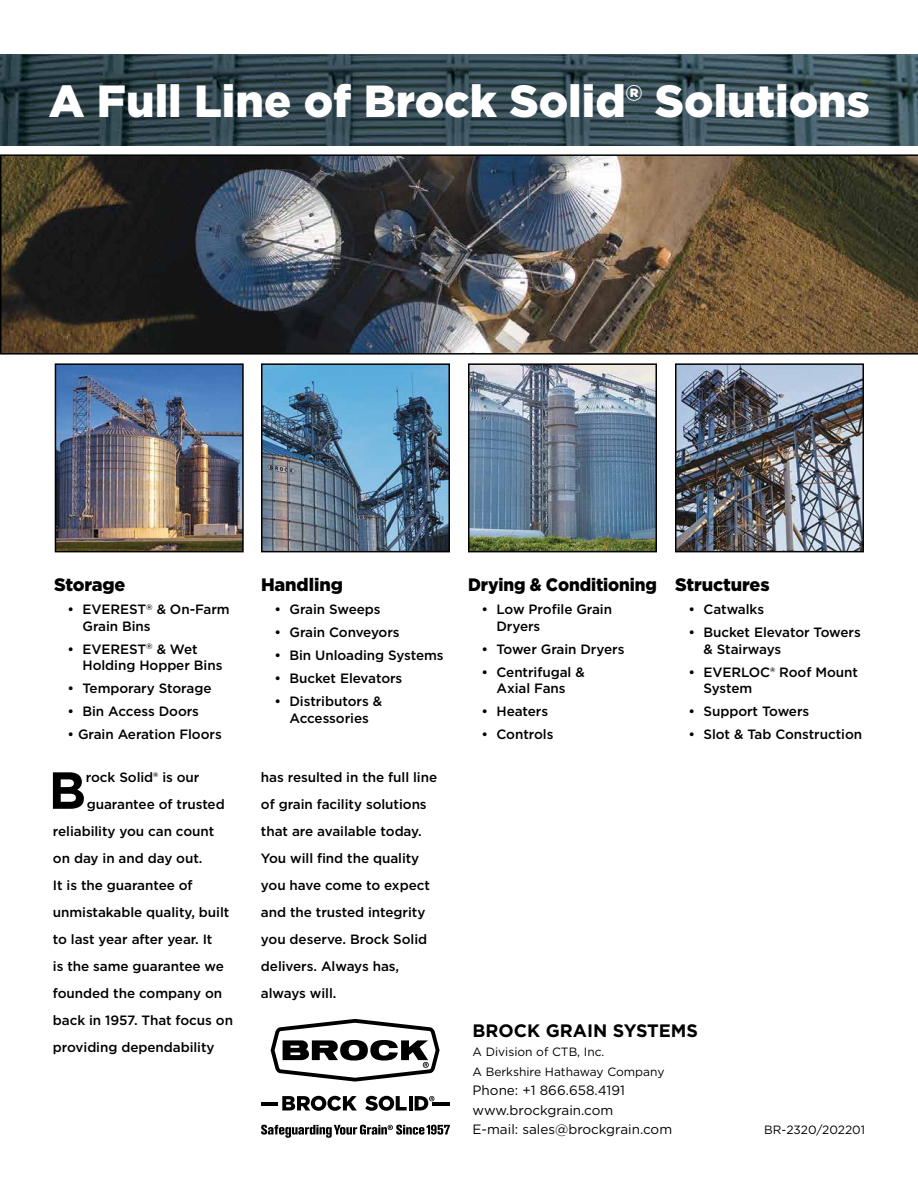
<style>
.page{position:relative;width:918px;height:1188px;background:#fff}
.page>*{position:absolute;margin:0;border:0;box-sizing:border-box;transform-origin:0 0}
.t1{font:700 52.05px "Gotham";color:#000}
.t2{font:900 45px "Gotham";color:#fff}
.t3{font:900 18px "Gotham";letter-spacing:-.005em;color:#000}
.t4{font:900 18px "Gotham";letter-spacing:-.005em;color:#000;scale:.94 1}
.t5{font:700 18px "Gotham";color:#000}
.t6{font:500 13.5px/27px "Gotham";letter-spacing:-.005em;color:#000}
.t7{font:13.5px/19.5px "Gotham";color:#000}
.t8{font:12px/19.5px "Gotham";color:#000}
</style>
<div class="page">
<svg style="left:282px;top:1096px;width:75px;height:15px"></svg>
<svg style="left:365px;top:1096px;width:42px;height:15px"></svg>
<hr style="left:409px;top:1096px;width:4px;height:14px;background:#000">
<hr style="left:261px;top:1102px;width:16px;height:4px;background:#000">
<hr style="left:433px;top:1102px;width:17px;height:4px;background:#000">
<svg style="left:271px;top:1019px;width:169px;height:63px"></svg>
<svg style="left:415px;top:1096px;width:19px;height:14px"></svg>
<svg style="left:261px;top:1125px;width:189px;height:13px"></svg>
<img style="left:0;top:55px;width:918px;height:91px">
<img style="left:0;top:154px;width:918px;height:201px">
<img style="left:264px;top:366px;width:183px;height:183px">
<div style="left:261px;top:363px;width:189px;height:189px;border:2px solid #000"></div>
<img style="left:471px;top:366px;width:183px;height:183px">
<div style="left:468px;top:363px;width:189px;height:189px;border:2px solid #000"></div>
<img style="left:678px;top:366px;width:183px;height:183px">
<div style="left:675px;top:363px;width:189px;height:189px;border:2px solid #000"></div>
<img style="left:58px;top:366px;width:183px;height:183px">
<div style="left:55px;top:363px;width:189px;height:189px;border:2px solid #000"></div>
<h2 class="t2" style="left:49px;top:70px;width:823px">A Full Line of Brock Solid® Solutions</h2>
<h3 class="t3" style="left:54px;top:572px;width:73px">Storage</h3>
<p class="t6" style="left:82px;top:601px;width:149px;line-height:16.5px;text-indent:-15px">• EVEREST<sup>®</sup> &amp; On-Farm<br>Grain Bins</p>
<p class="t6" style="left:82px;top:640px;width:141px;line-height:16.5px;text-indent:-15px">• EVEREST<sup>®</sup> &amp; Wet<br>Holding Hopper Bins</p>
<p class="t6" style="left:68px;top:675px;width:146px">• Temporary Storage</p>
<p class="t6" style="left:68px;top:698px;width:133px">• Bin Access Doors</p>
<p class="t6" style="left:68px;top:721px;width:156px">• Grain Aeration Floors</p>
<h1 class="t1" style="left:49px;top:756px;width:39px">B</h1>
<p class="t6" style="left:86px;top:763px;width:115px">rock Solid® is our</p>
<p class="t6" style="left:87px;top:790px;width:139px">guarantee of trusted</p>
<p class="t6" style="left:53px;top:817px;width:163px">reliability you can count</p>
<p class="t6" style="left:53px;top:844px;width:151px">on day in and day out.</p>
<p class="t6" style="left:53px;top:871px;width:141px">It is the guarantee of</p>
<p class="t6" style="left:53px;top:898px;width:178px">unmistakable quality, built</p>
<p class="t6" style="left:53px;top:925px;width:161px">to last year after year. It</p>
<p class="t6" style="left:53px;top:952px;width:172px">is the same guarantee we</p>
<p class="t6" style="left:53px;top:979px;width:171px">founded the company on</p>
<p class="t6" style="left:53px;top:1006px;width:182px">back in 1957. That focus on</p>
<p class="t6" style="left:53px;top:1033px;width:163px">providing dependability</p>
<h3 class="t3" style="left:261px;top:572px;width:83px">Handling</h3>
<p class="t6" style="left:274px;top:596px;width:108px">• Grain Sweeps</p>
<p class="t6" style="left:274px;top:619px;width:127px">• Grain Conveyors</p>
<p class="t6" style="left:274px;top:642px;width:171px">• Bin Unloading Systems</p>
<p class="t6" style="left:274px;top:665px;width:129px">• Bucket Elevators</p>
<p class="t6" style="left:274px;top:693px;width:109px;line-height:16.5px;text-align:center">• Distributors &amp;<br>Accessories</p>
<p class="t6" style="left:261px;top:763px;width:178px">has resulted in the full line of grain facility solutions that are available today.<br>You will find the quality you have come to expect and the trusted integrity you deserve. Brock Solid delivers. Always has, always will.</p>
<h3 class="t4" style="left:468px;top:572px;width:203px">Drying &amp; Conditioning</h3>
<p class="t6" style="left:496px;top:601px;width:117px;line-height:16.5px;text-indent:-15px">• Low Profile Grain<br>Dryers</p>
<p class="t6" style="left:482px;top:635px;width:144px">• Tower Grain Dryers</p>
<p class="t6" style="left:482px;top:663px;width:105px;line-height:16.5px;text-align:center">• Centrifugal &amp;<br>Axial Fans</p>
<p class="t6" style="left:482px;top:698px;width:68px">• Heaters</p>
<p class="t6" style="left:482px;top:721px;width:73px">• Controls</p>
<h3 class="t3" style="left:675px;top:572px;width:96px">Structures</h3>
<p class="t6" style="left:688px;top:596px;width:77px">• Catwalks</p>
<p class="t6" style="left:703px;top:624px;width:159px;line-height:16.5px;text-indent:-15px">• Bucket Elevator Towers &amp; Stairways</p>
<p class="t6" style="left:703px;top:663px;width:156px;line-height:16.5px;text-indent:-15px">• EVERLOC® Roof Mount<br>System</p>
<p class="t6" style="left:688px;top:698px;width:122px">• Support Towers</p>
<p class="t6" style="left:688px;top:721px;width:175px">• Slot &amp; Tab Construction</p>
<h3 class="t5" style="left:473px;top:1018px;width:227px">BROCK GRAIN SYSTEMS</h3>
<p class="t8" style="left:473px;top:1042px;width:193px">A Division of CTB, Inc.<br>A Berkshire Hathaway Company</p>
<p class="t7" style="left:473px;top:1080px;width:201px">Phone: +1 866.658.4191 www.brockgrain.com<br>E-mail: sales@brockgrain.com</p>
<p class="t8" style="left:764px;top:1120px;width:102px">BR-2320/202201</p>
</div>
